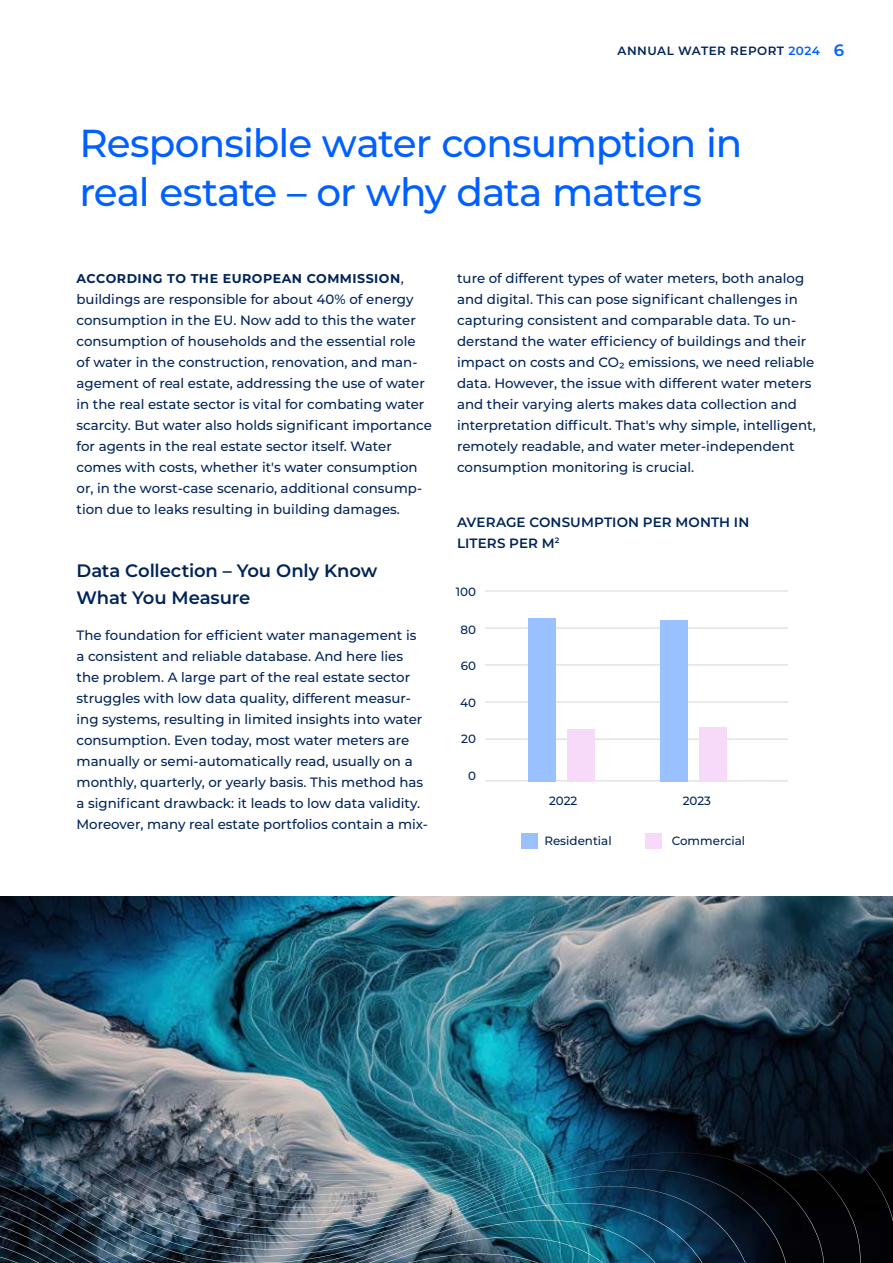
<style>
.page{position:relative;width:893px;height:1263px;background:#fff}
.page>*{position:absolute;margin:0;border:0;box-sizing:border-box;transform-origin:0 0}
.t1{font:500 39px/49.5px "Montserrat";letter-spacing:-.025em;color:#0060ff}
.t2{font:600 18px/27px "Montserrat";letter-spacing:-.01em;color:#002458}
.t3{font:500 13.5px/21px "Montserrat";color:#002458}
.t4{font:600 13.5px/21px "Montserrat";letter-spacing:.01em;color:#002458}
.t5{font:700 12.75px "Montserrat";letter-spacing:.04em;color:#002458}
.t6{font:500 12px "Montserrat";color:#002458}
.t7{font:600 12px "Montserrat";letter-spacing:.04em;color:#002458}
.s1{color:#0060ff}
.s2{font-size:16.5px;color:#0060ff}
.s3{font-weight:500;font-size:13.5px}
</style>
<div class="page">
<img style="left:0;top:896px;width:893px;height:10px">
<img style="left:0;top:906px;width:893px;height:12px">
<img style="left:0;top:918px;width:893px;height:132px">
<img style="left:0;top:1050px;width:893px;height:213px">
<img style="left:0;top:1180px;width:717px;height:83px">
<hr style="left:485px;top:590px;width:303px;height:1px;background:#d9d9d9">
<hr style="left:485px;top:627px;width:303px;height:2px;background:#d9d9d9">
<hr style="left:485px;top:664px;width:303px;height:1px;background:#d9d9d9">
<hr style="left:485px;top:701px;width:303px;height:2px;background:#d9d9d9">
<hr style="left:485px;top:738px;width:303px;height:2px;background:#d9d9d9">
<hr style="left:485px;top:780px;width:303px;height:1px;background:#d9d9d9">
<div style="left:528px;top:618px;width:28px;height:163px;background:#99c0ff"></div>
<div style="left:660px;top:620px;width:28px;height:161px;background:#99c0ff"></div>
<div style="left:567px;top:729px;width:28px;height:52px;background:#f7d9fa"></div>
<div style="left:699px;top:727px;width:28px;height:54px;background:#f7d9fa"></div>
<div style="left:521px;top:833px;width:16px;height:15px;background:#99c0ff"></div>
<div style="left:645px;top:833px;width:17px;height:15px;background:#f7d9fa"></div>
<p class="t7" style="left:618px;top:42px;width:228px">ANNUAL WATER REPORT <span class="s1">2024</span> <span class="s2">6</span></p>
<h1 class="t1" style="left:79px;top:116px;width:664px">Responsible water consumption in real estate – or why data matters</h1>
<p class="t5" style="left:77px;top:269px;width:329px">ACCORDING TO THE EUROPEAN COMMISSION<span class="s3">,</span></p>
<p class="t3" style="left:77px;top:288px;width:357px">buildings are responsible for about 40% of energy consumption in the EU. Now add to this the water consumption of households and the essential role of water in the construction, renovation, and man&shy;agement of real estate, addressing the use of water in the real estate sector is vital for combating water scarcity. But water also holds significant importance for agents in the real estate sector itself. Water comes with costs, whether it's water consumption or, in the worst-case scenario, additional consump&shy;tion due to leaks resulting in building damages.</p>
<h2 class="t2" style="left:77px;top:556px;width:302px">Data Collection – You Only Know<br>What You Measure</h2>
<p class="t3" style="left:77px;top:624px;width:353px">The foundation for efficient water management is<br>a consistent and reliable database. And here lies the problem. A large part of the real estate sector struggles with low data quality, different measur&shy;ing systems, resulting in limited insights into water consumption. Even today, most water meters are manually or semi-automatically read, usually on a monthly, quarterly, or yearly basis. This method has a significant drawback: it leads to low data validity.<br>Moreover, many real estate portfolios contain a mix-</p>
<p class="t3" style="left:457px;top:267px;width:360px">ture of different types of water meters, both analog and digital. This can pose significant challenges in capturing consistent and comparable data. To un&shy;derstand the water efficiency of buildings and their impact on costs and CO2 emissions, we need reliable data. However, the issue with different water meters and their varying alerts makes data collection and interpretation difficult. That's why simple, intelligent, remotely readable, and water meter-independent consumption monitoring is crucial.</p>
<p class="t4" style="left:457px;top:511px;width:294px">AVERAGE CONSUMPTION PER MONTH IN<br>LITERS PER M<sup>2</sup></p>
<p class="t6" style="left:456px;top:584px;width:22px">100</p>
<p class="t6" style="left:460px;top:621px;width:17px">80</p>
<p class="t6" style="left:461px;top:657px;width:17px">60</p>
<p class="t6" style="left:460px;top:694px;width:17px">40</p>
<p class="t6" style="left:461px;top:730px;width:16px">20</p>
<p class="t6" style="left:468px;top:768px;width:9px">0</p>
<p class="t6" style="left:549px;top:792px;width:30px">2022</p>
<p class="t6" style="left:683px;top:792px;width:30px">2023</p>
<p class="t6" style="left:544px;top:832px;width:69px">Residential</p>
<p class="t6" style="left:672px;top:832px;width:75px">Commercial</p>
</div>
